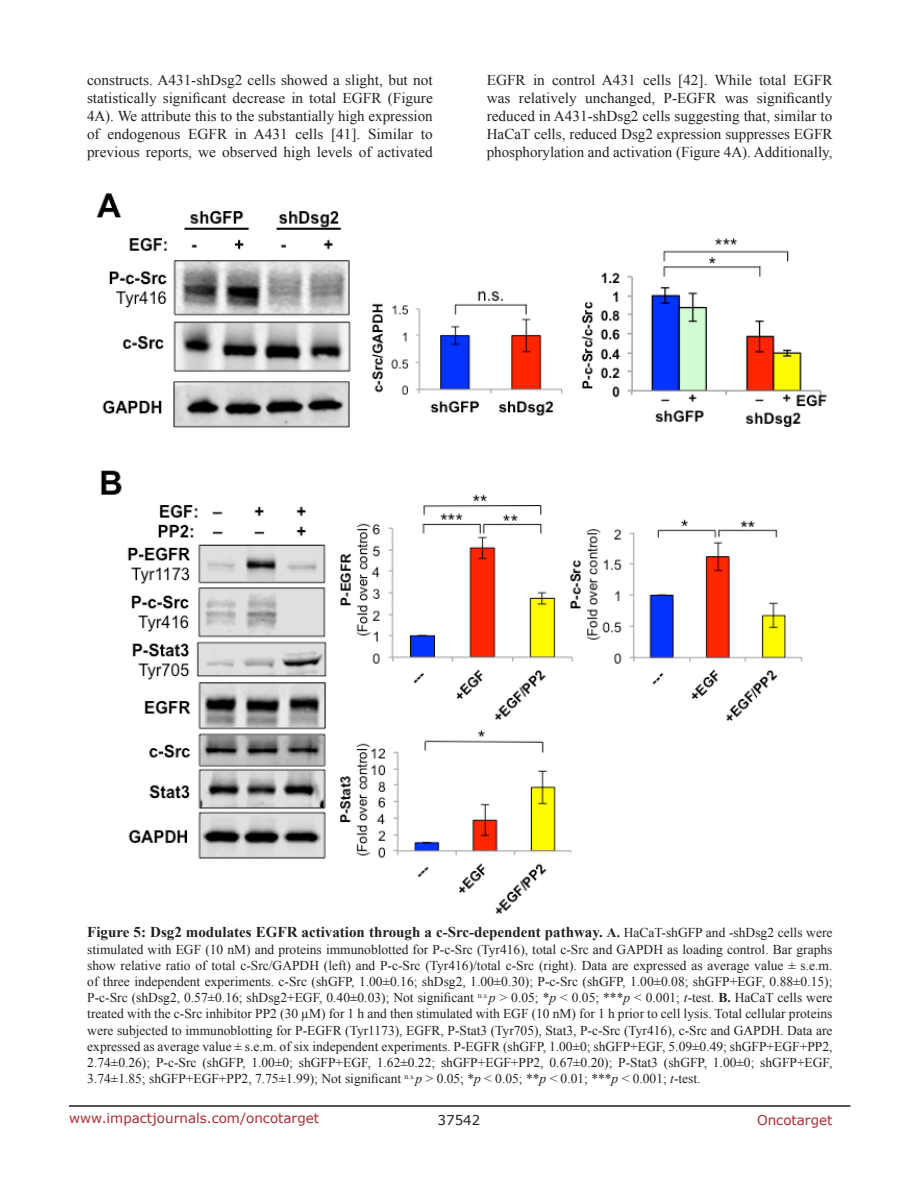
<style>
.page{position:relative;width:918px;height:1188px;background:#fff}
.page>*{position:absolute;margin:0;border:0;box-sizing:border-box;transform-origin:0 0}
.t1{font:15px/18px "Times New Roman";color:#221f22;text-align:justify}
.t2{font:700 15px "Times New Roman";color:#221f22}
.t3{font:13.5px/16.2px "Times New Roman";color:#221f22;text-align:justify}
.t4{font:13.5px "Verdana";color:#ac2b31}
.t5{font:13.5px "Verdana";color:#221f22}
.s1{font-size:13.5px}
.s2{font-weight:400;font-size:13.5px}
.s3{font-style:italic}
.s4{font-weight:700}
</style>
<div class="page">
<hr style="left:69px;top:1105px;width:781px;height:2px;background:#231f20">
<img style="left:96px;top:193px;width:731px;height:721px">
<p class="t1" style="left:87px;top:71px;width:347px">constructs. A431-shDsg2 cells showed a slight, but not statistically significant decrease in total EGFR (Figure 4A). We attribute this to the substantially high expression of endogenous EGFR in A431 cells [41]. Similar to previous reports, we observed high levels of activated</p>
<p class="t1" style="left:487px;top:71px;width:347px">EGFR in control A431 cells [42]. While total EGFR was relatively unchanged, P-EGFR was significantly reduced in A431-shDsg2 cells suggesting that, similar to HaCaT cells, reduced Dsg2 expression suppresses EGFR phosphorylation and activation (Figure 4A). Additionally,</p>
<p class="t2" style="left:87px;top:922px;width:747px">Figure 5: Dsg2 modulates EGFR activation through a c-Src-dependent pathway. <span class="s1">A.</span> <span class="s2">HaCaT-shGFP and -shDsg2 cells were</span></p>
<p class="t3" style="left:87px;top:941px;width:747px">stimulated with EGF (10 nM) and proteins immunoblotted for P-c-Src (Tyr416), total c-Src and GAPDH as loading control. Bar graphs show relative ratio of total c-Src/GAPDH (left) and P-c-Src (Tyr416)/total c-Src (right). Data are expressed as average value ± s.e.m. of three independent experiments. c-Src (shGFP, 1.00±0.16; shDsg2, 1.00±0.30); P-c-Src (shGFP, 1.00±0.08; shGFP+EGF, 0.88±0.15); P-c-Src (shDsg2, 0.57±0.16; shDsg2+EGF, 0.40±0.03); Not significant <sup>n.s.</sup><span class="s3">p</span> &gt; 0.05; *<span class="s3">p</span> &lt; 0.05; ***<span class="s3">p</span> &lt; 0.001; <span class="s3">t</span>-test. <span class="s4">B.</span> HaCaT cells were treated with the c-Src inhibitor PP2 (30 µM) for 1 h and then stimulated with EGF (10 nM) for 1 h prior to cell lysis. Total cellular proteins were subjected to immunoblotting for P-EGFR (Tyr1173), EGFR, P-Stat3 (Tyr705), Stat3, P-c-Src (Tyr416), c-Src and GAPDH. Data are expressed as average value ± s.e.m. of six independent experiments. P-EGFR (shGFP, 1.00±0; shGFP+EGF, 5.09±0.49; shGFP+EGF+PP2, 2.74±0.26); P-c-Src (shGFP, 1.00±0; shGFP+EGF, 1.62±0.22; shGFP+EGF+PP2, 0.67±0.20); P-Stat3 (shGFP, 1.00±0; shGFP+EGF, 3.74±1.85; shGFP+EGF+PP2, 7.75±1.99); Not significant <sup>n.s.</sup><span class="s3">p</span> &gt; 0.05; *<span class="s3">p</span> &lt; 0.05; **<span class="s3">p</span> &lt; 0.01; ***<span class="s3">p</span> &lt; 0.001; <span class="s3">t</span>-test.</p>
<p class="t4" style="left:69px;top:1109px;width:252px">www.impactjournals.com/oncotarget</p>
<p class="t5" style="left:438px;top:1111px;width:44px">37542</p>
<p class="t4" style="left:757px;top:1111px;width:77px">Oncotarget</p>
</div>
